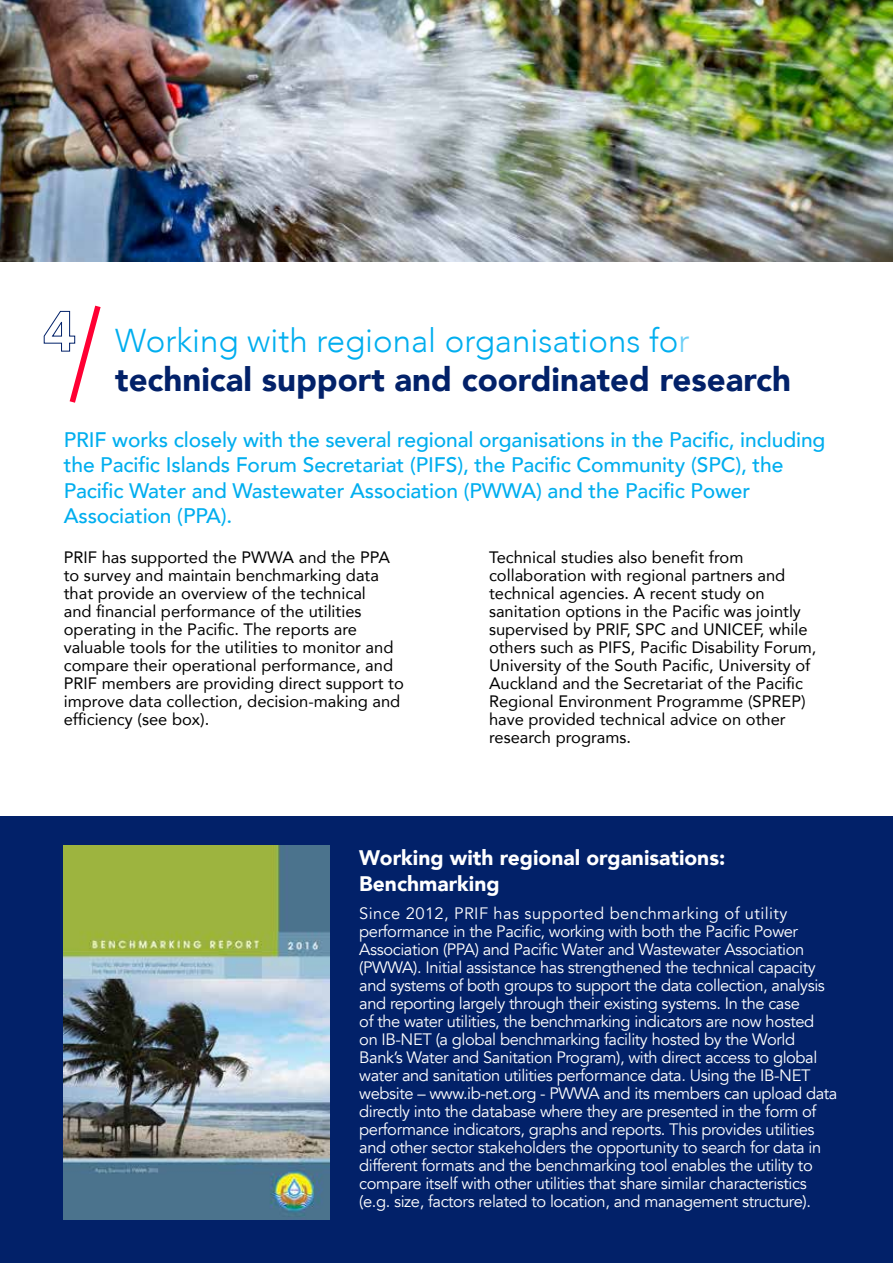
<style>
.page{position:relative;width:893px;height:1263px;background:#fff}
.page>*{position:absolute;margin:0;border:0;box-sizing:border-box;transform-origin:0 0}
.t1{font:900 33px/39.6px "Avenir";color:#022169}
.t2{font:500 21px/25.2px "Avenir";letter-spacing:-.005em;color:#00aeef}
.t3{font:900 21px/25.2px "Avenir";color:#fff}
.t4{font:16.5px/18px "Avenir";letter-spacing:-.025em;color:#fff}
.t5{font:16.5px/18px "Avenir";color:#000}
.s1{font-weight:300;color:#00aeef}
.s2{font-weight:300;color:#6dcff6}
</style>
<div class="page">
<div style="left:0;top:817px;width:893px;height:446px;background:#022169"></div>
<img style="left:64px;top:845px;width:265px;height:374px">
<svg style="left:43px;top:306px;width:58px;height:97px"></svg>
<img style="left:0;top:0;width:893px;height:261px">
<h1 class="t1" style="left:115px;top:320px;width:677px"><span class="s1">Working with regional organisations fo</span><span class="s2">r </span>technical support and coordinated research</h1>
<p class="t2" style="left:64px;top:426px;width:763px">PRIF works closely with the several regional organisations in the Pacific, including the Pacific Islands Forum Secretariat (PIFS), the Pacific Community (SPC), the Pacific Water and Wastewater Association (PWWA) and the Pacific Power Association (PPA).</p>
<p class="t5" style="left:64px;top:547px;width:341px">PRIF has supported the PWWA and the PPA to survey and maintain benchmarking data that provide an overview of the technical<br>and financial performance of the utilities operating in the Pacific. The reports are valuable tools for the utilities to monitor and compare their operational performance, and PRIF members are providing direct support to improve data collection, decision-making and efficiency (see box).</p>
<p class="t5" style="left:489px;top:547px;width:329px">Technical studies also benefit from collaboration with regional partners and technical agencies. A recent study on sanitation options in the Pacific was jointly supervised by PRIF, SPC and UNICEF, while others such as PIFS, Pacific Disability Forum, University of the South Pacific, University of Auckland and the Secretariat of the Pacific Regional Environment Programme (SPREP) have provided technical advice on other research programs.</p>
<p class="t3" style="left:359px;top:845px;width:367px">Working with regional organisations:<br>Benchmarking</p>
<p class="t4" style="left:359px;top:904px;width:480px">Since 2012, PRIF has supported benchmarking of utility performance in the Pacific, working with both the Pacific Power Association (PPA) and Pacific Water and Wastewater Association (PWWA). Initial assistance has strengthened the technical capacity and systems of both groups to support the data collection, analysis and reporting largely through their existing systems. In the case<br>of the water utilities, the benchmarking indicators are now hosted<br>on IB-NET (a global benchmarking facility hosted by the World Bank’s Water and Sanitation Program), with direct access to global water and sanitation utilities performance data. Using the IB-NET website – www.ib-net.org - PWWA and its members can upload data directly into the database where they are presented in the form of performance indicators, graphs and reports. This provides utilities and other sector stakeholders the opportunity to search for data in different formats and the benchmarking tool enables the utility to compare itself with other utilities that share similar characteristics (e.g. size, factors related to location, and management structure).</p>
</div>
